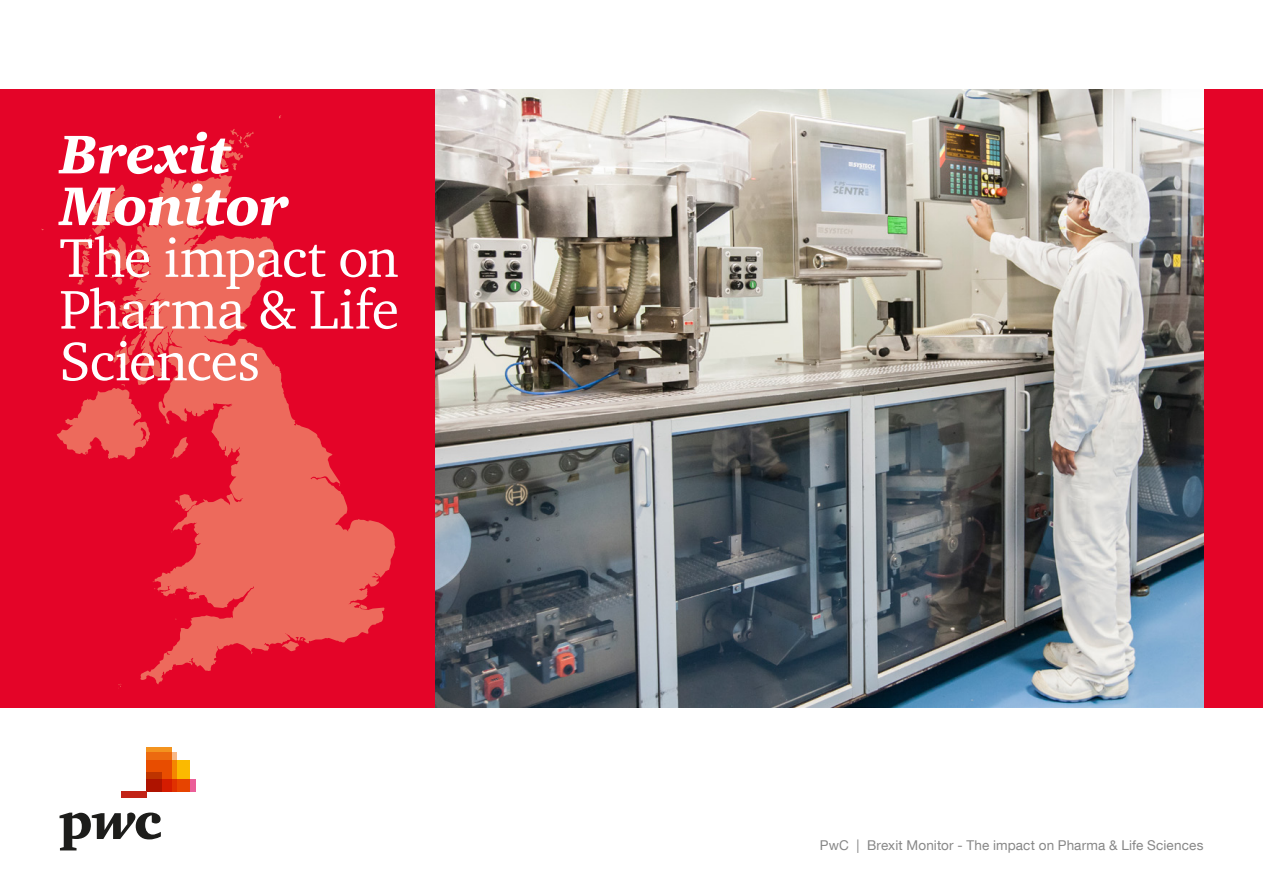
<style>
.page{position:relative;width:1263px;height:893px;background:#fff}
.page>*{position:absolute;margin:0;border:0;box-sizing:border-box;transform-origin:0 0}
.t1{font:55.8px/51.8px "Charter ITC Std";letter-spacing:-.01em;color:#fff;text-align:justify}
.t2{font:italic 900 55.8px/51.8px "Charter ITC Std";letter-spacing:-.01em;color:#fff}
.t3{font:13.5px "Helvetica Neue LT Com";letter-spacing:.01em;color:#878787}
</style>
<div class="page">
<div style="left:0;top:89px;width:435px;height:618px;background:#e40428"></div>
<svg style="left:218px;top:129px;width:36px;height:41px"></svg>
<svg style="left:123px;top:174px;width:272px;height:510px"></svg>
<svg style="left:57px;top:384px;width:93px;height:75px"></svg>
<svg style="left:282px;top:638px;width:21px;height:13px"></svg>
<svg style="left:175px;top:494px;width:22px;height:17px"></svg>
<svg style="left:97px;top:300px;width:67px;height:77px"></svg>
<svg style="left:78px;top:185px;width:65px;height:100px"></svg>
<div style="left:146px;top:760px;width:43px;height:31px;background:#fbba00"></div>
<svg style="left:176px;top:779px;width:20px;height:12px"></svg>
<svg style="left:172px;top:752px;width:4px;height:39px"></svg>
<svg style="left:146px;top:747px;width:26px;height:44px"></svg>
<svg style="left:146px;top:772px;width:16px;height:19px"></svg>
<div style="left:121px;top:791px;width:25px;height:7px;background:#c22417"></div>
<svg style="left:60px;top:812px;width:101px;height:38px"></svg>
<div style="left:1203px;top:89px;width:60px;height:618px;background:#e40428"></div>
<img style="left:435px;top:89px;width:768px;height:618px">
<h1 class="t2" style="left:60px;top:128px;width:230px">Brexit<br>Monitor</h1>
<h1 class="t1" style="left:60px;top:231px;width:341px">The impact on Pharma &amp; Life Sciences</h1>
<p class="t3" style="left:820px;top:837px;width:385px">PwC | Brexit Monitor - The impact on Pharma &amp; Life Sciences</p>
</div>
